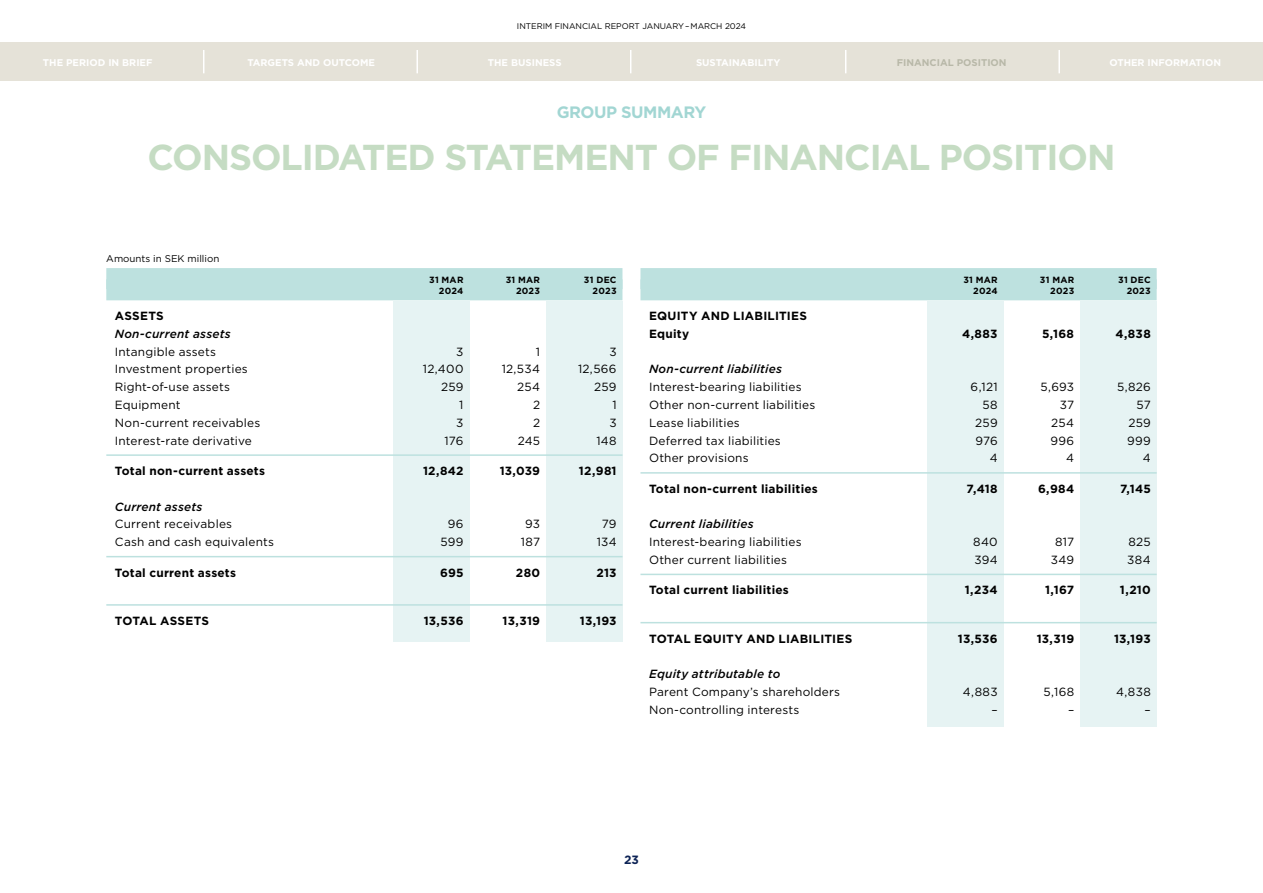
<style>
.page{position:relative;width:1263px;height:893px;background:#fff}
.page>*{position:absolute;margin:0;border:0;box-sizing:border-box;transform-origin:0 0}
.t1{font:700 36px "Gotham";letter-spacing:-.03em;color:#c5dcc3}
.t2{font:700 16.5px "Gotham";letter-spacing:-.03em;color:#a2d6d3}
.t3{font:700 12px "Gotham";color:#0d2355}
.t4{font:11.85px "Gotham";letter-spacing:.015em;color:#000}
.t5{font:700 11.85px/17.7px "Gotham";letter-spacing:.02em;color:#000}
.t6{font:italic 500 11.85px "Gotham";letter-spacing:.015em;color:#000}
.t7{font:700 9.75px "Gotham";color:#fff}
.t8{font:9.75px "Gotham";color:#000}
.t9{font:700 9.75px "Gotham";color:#b8b8a8}
.t10{font:700 9px "Gotham";letter-spacing:.03em;color:#000}
.t11{font:8.25px "Gotham";color:#000}
</style>
<div class="page">
<div style="left:393px;top:301px;width:77px;height:340px;background:#e6f3f3"></div>
<div style="left:927px;top:301px;width:76px;height:425px;background:#e6f3f3"></div>
<div style="left:1080px;top:301px;width:77px;height:425px;background:#e6f3f3"></div>
<div style="left:546px;top:301px;width:76px;height:340px;background:#e6f3f3"></div>
<div style="left:640px;top:268px;width:517px;height:21px;background:#bde1df"></div>
<div style="left:640px;top:279px;width:517px;height:21px;background:#bde1df"></div>
<hr style="left:640px;top:472px;width:517px;height:2px;background:#bde1df">
<hr style="left:640px;top:574px;width:517px;height:1px;background:#bde1df">
<hr style="left:640px;top:622px;width:517px;height:1px;background:#bde1df">
<div style="left:106px;top:268px;width:516px;height:21px;background:#bde1df"></div>
<div style="left:106px;top:279px;width:516px;height:21px;background:#bde1df"></div>
<hr style="left:106px;top:454px;width:516px;height:2px;background:#bde1df">
<hr style="left:106px;top:556px;width:516px;height:1px;background:#bde1df">
<hr style="left:106px;top:604px;width:516px;height:2px;background:#bde1df">
<div style="left:0;top:43px;width:1263px;height:38px;background:#e5e2d8"></div>
<svg style="left:203px;top:50px;width:1px;height:23px"></svg>
<hr style="left:416px;top:50px;width:2px;height:23px;background:#fff">
<svg style="left:630px;top:50px;width:1px;height:23px"></svg>
<svg style="left:845px;top:50px;width:1px;height:23px"></svg>
<hr style="left:1058px;top:50px;width:2px;height:23px;background:#fff">
<p class="t11" style="left:517px;top:22px;width:231px">INTERIM FINANCIAL REPORT JANUARY–MARCH 2024</p>
<p class="t7" style="left:43px;top:56px;width:111px">THE PERIOD IN BRIEF</p>
<p class="t7" style="left:247px;top:56px;width:129px">TARGETS AND OUTCOME</p>
<p class="t7" style="left:488px;top:56px;width:75px">THE BUSINESS</p>
<p class="t7" style="left:696px;top:56px;width:86px">SUSTAINABILITY</p>
<p class="t9" style="left:897px;top:56px;width:111px">FINANCIAL POSITION</p>
<p class="t7" style="left:1109px;top:56px;width:113px">OTHER INFORMATION</p>
<h2 class="t2" style="left:557px;top:101px;width:151px">GROUP SUMMARY</h2>
<h1 class="t1" style="left:147px;top:134px;width:969px">CONSOLIDATED STATEMENT OF FINANCIAL POSITION</h1>
<p class="t8" style="left:106px;top:253px;width:115px">Amounts in SEK million</p>
<p class="t10" style="left:429px;top:274px;width:36px">31 MAR</p>
<p class="t10" style="left:506px;top:274px;width:36px">31 MAR</p>
<p class="t10" style="left:584px;top:274px;width:34px">31 DEC</p>
<p class="t10" style="left:439px;top:285px;width:26px">2024</p>
<p class="t10" style="left:516px;top:285px;width:26px">2023</p>
<p class="t10" style="left:592px;top:285px;width:26px">2023</p>
<p class="t5" style="left:115px;top:307px;width:51px">ASSETS</p>
<p class="t6" style="left:115px;top:327px;width:117px">Non-current assets</p>
<p class="t4" style="left:115px;top:345px;width:103px">Intangible assets</p>
<p class="t4" style="left:456px;top:345px;width:9px">3</p>
<p class="t4" style="left:536px;top:345px;width:6px">1</p>
<p class="t4" style="left:609px;top:345px;width:9px">3</p>
<p class="t4" style="left:115px;top:363px;width:134px">Investment properties</p>
<p class="t4" style="left:423px;top:363px;width:42px">12,400</p>
<p class="t4" style="left:502px;top:363px;width:40px">12,534</p>
<p class="t4" style="left:578px;top:363px;width:40px">12,566</p>
<p class="t4" style="left:115px;top:380px;width:117px">Right-of-use assets</p>
<p class="t4" style="left:441px;top:380px;width:24px">259</p>
<p class="t4" style="left:517px;top:380px;width:25px">254</p>
<p class="t4" style="left:594px;top:380px;width:24px">259</p>
<p class="t4" style="left:115px;top:398px;width:67px">Equipment</p>
<p class="t4" style="left:459px;top:398px;width:6px">1</p>
<p class="t4" style="left:533px;top:398px;width:9px">2</p>
<p class="t4" style="left:612px;top:398px;width:6px">1</p>
<p class="t4" style="left:115px;top:416px;width:147px">Non-current receivables</p>
<p class="t4" style="left:456px;top:416px;width:9px">3</p>
<p class="t4" style="left:533px;top:416px;width:9px">2</p>
<p class="t4" style="left:609px;top:416px;width:9px">3</p>
<p class="t4" style="left:115px;top:434px;width:139px">Interest-rate derivative</p>
<p class="t4" style="left:445px;top:434px;width:20px">176</p>
<p class="t4" style="left:518px;top:434px;width:24px">245</p>
<p class="t4" style="left:596px;top:434px;width:22px">148</p>
<p class="t5" style="left:115px;top:462px;width:152px">Total non-current assets</p>
<p class="t5" style="left:423px;top:462px;width:42px">12,842</p>
<p class="t5" style="left:500px;top:462px;width:42px">13,039</p>
<p class="t5" style="left:579px;top:462px;width:39px">12,981</p>
<p class="t6" style="left:115px;top:500px;width:89px">Current assets</p>
<p class="t4" style="left:115px;top:517px;width:119px">Current receivables</p>
<p class="t4" style="left:448px;top:517px;width:17px">96</p>
<p class="t4" style="left:525px;top:517px;width:16px">93</p>
<p class="t4" style="left:602px;top:517px;width:16px">79</p>
<p class="t4" style="left:115px;top:535px;width:161px">Cash and cash equivalents</p>
<p class="t4" style="left:440px;top:535px;width:25px">599</p>
<p class="t4" style="left:521px;top:535px;width:21px">187</p>
<p class="t4" style="left:597px;top:535px;width:21px">134</p>
<p class="t5" style="left:115px;top:563px;width:123px">Total current assets</p>
<p class="t5" style="left:440px;top:563px;width:25px">695</p>
<p class="t5" style="left:516px;top:563px;width:26px">280</p>
<p class="t5" style="left:597px;top:563px;width:22px">213</p>
<p class="t5" style="left:115px;top:612px;width:96px">TOTAL ASSETS</p>
<p class="t5" style="left:424px;top:612px;width:41px">13,536</p>
<p class="t5" style="left:503px;top:612px;width:39px">13,319</p>
<p class="t5" style="left:580px;top:612px;width:38px">13,193</p>
<p class="t5" style="left:649px;top:307px;width:160px">EQUITY AND LIABILITIES<br>Equity</p>
<p class="t10" style="left:963px;top:274px;width:36px">31 MAR</p>
<p class="t10" style="left:1040px;top:274px;width:36px">31 MAR</p>
<p class="t10" style="left:1118px;top:274px;width:34px">31 DEC</p>
<p class="t10" style="left:973px;top:285px;width:26px">2024</p>
<p class="t10" style="left:1050px;top:285px;width:26px">2023</p>
<p class="t10" style="left:1127px;top:285px;width:26px">2023</p>
<p class="t5" style="left:962px;top:325px;width:37px">4,883</p>
<p class="t5" style="left:1042px;top:325px;width:34px">5,168</p>
<p class="t5" style="left:1115px;top:325px;width:37px">4,838</p>
<p class="t6" style="left:649px;top:363px;width:135px">Non-current liabilities</p>
<p class="t4" style="left:649px;top:380px;width:154px">Interest-bearing liabilities</p>
<p class="t4" style="left:971px;top:380px;width:29px">6,121</p>
<p class="t4" style="left:1040px;top:380px;width:35px">5,693</p>
<p class="t4" style="left:1117px;top:380px;width:35px">5,826</p>
<p class="t4" style="left:649px;top:398px;width:168px">Other non-current liabilities</p>
<p class="t4" style="left:982px;top:398px;width:17px">58</p>
<p class="t4" style="left:1060px;top:398px;width:16px">37</p>
<p class="t4" style="left:1136px;top:398px;width:16px">57</p>
<p class="t4" style="left:649px;top:416px;width:92px">Lease liabilities</p>
<p class="t4" style="left:975px;top:416px;width:24px">259</p>
<p class="t4" style="left:1051px;top:416px;width:25px">254</p>
<p class="t4" style="left:1128px;top:416px;width:24px">259</p>
<p class="t4" style="left:649px;top:434px;width:133px">Deferred tax liabilities</p>
<p class="t4" style="left:975px;top:434px;width:24px">976</p>
<p class="t4" style="left:1050px;top:434px;width:25px">996</p>
<p class="t4" style="left:1127px;top:434px;width:25px">999</p>
<p class="t4" style="left:649px;top:451px;width:101px">Other provisions</p>
<p class="t4" style="left:990px;top:451px;width:9px">4</p>
<p class="t4" style="left:1066px;top:451px;width:9px">4</p>
<p class="t4" style="left:1143px;top:451px;width:9px">4</p>
<p class="t5" style="left:649px;top:480px;width:170px">Total non-current liabilities</p>
<p class="t5" style="left:966px;top:480px;width:33px">7,418</p>
<p class="t5" style="left:1038px;top:480px;width:38px">6,984</p>
<p class="t5" style="left:1120px;top:480px;width:32px">7,145</p>
<p class="t6" style="left:649px;top:517px;width:106px">Current liabilities</p>
<p class="t4" style="left:649px;top:535px;width:154px">Interest-bearing liabilities</p>
<p class="t4" style="left:973px;top:535px;width:26px">840</p>
<p class="t4" style="left:1055px;top:535px;width:21px">817</p>
<p class="t4" style="left:1128px;top:535px;width:24px">825</p>
<p class="t4" style="left:649px;top:553px;width:140px">Other current liabilities</p>
<p class="t4" style="left:974px;top:553px;width:25px">394</p>
<p class="t4" style="left:1051px;top:553px;width:25px">349</p>
<p class="t4" style="left:1127px;top:553px;width:25px">384</p>
<p class="t5" style="left:649px;top:581px;width:141px">Total current liabilities</p>
<p class="t5" style="left:965px;top:581px;width:34px">1,234</p>
<p class="t5" style="left:1045px;top:581px;width:31px">1,167</p>
<p class="t5" style="left:1120px;top:581px;width:32px">1,210</p>
<p class="t5" style="left:649px;top:629px;width:205px">TOTAL EQUITY AND LIABILITIES</p>
<p class="t5" style="left:958px;top:629px;width:41px">13,536</p>
<p class="t5" style="left:1037px;top:629px;width:39px">13,319</p>
<p class="t5" style="left:1114px;top:629px;width:38px">13,193</p>
<p class="t6" style="left:649px;top:667px;width:133px">Equity attributable to</p>
<p class="t4" style="left:649px;top:685px;width:193px">Parent Company’s shareholders</p>
<p class="t4" style="left:963px;top:685px;width:36px">4,883</p>
<p class="t4" style="left:1043px;top:685px;width:32px">5,168</p>
<p class="t4" style="left:1116px;top:685px;width:36px">4,838</p>
<p class="t4" style="left:649px;top:703px;width:152px">Non-controlling interests</p>
<p class="t4" style="left:991px;top:703px;width:8px">–</p>
<p class="t4" style="left:1068px;top:703px;width:8px">–</p>
<p class="t4" style="left:1144px;top:703px;width:8px">–</p>
<p class="t3" style="left:624px;top:852px;width:16px">23</p>
</div>
